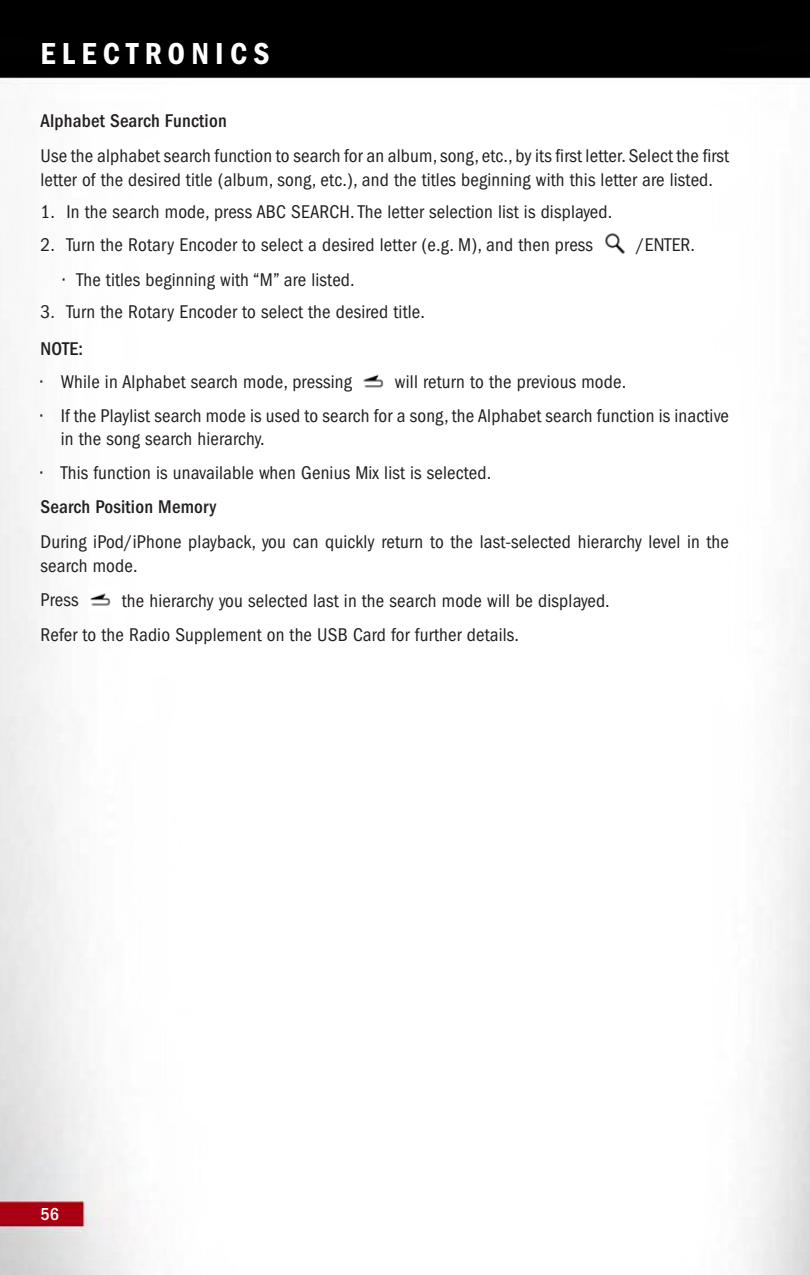
<style>
.page{position:relative;width:810px;height:1275px;background:#fff}
.page>*{position:absolute;margin:0;border:0;box-sizing:border-box;transform-origin:0 0}
.t1{font:31.5px "ITC Franklin Gothic Std Dm Cd";letter-spacing:.2em;color:#fff}
.t2{font:condensed 19.12px/23.6px "ITC Franklin Gothic Std";letter-spacing:.01em;color:#231f20}
.t3{font:500 condensed 19.12px "ITC Franklin Gothic Std";letter-spacing:.01em;color:#231f20}
.t4{font:500 condensed 18px "ITC Franklin Gothic Std";color:#fff}
</style>
<div class="page">
<img style="left:0;top:0;width:810px;height:1275px">
<img style="left:603px;top:232px;width:24px;height:23px">
<img style="left:362px;top:368px;width:24px;height:24px">
<img style="left:89px;top:587px;width:24px;height:24px">
<h1 class="t1" style="left:40px;top:43px;width:231px">ELECTRONICS</h1>
<p class="t3" style="left:40px;top:115px;width:188px">Alphabet Search Function</p>
<p class="t2" style="left:40px;top:146px;width:690px">Use the alphabet search function to search for an album, song, etc., by its first letter. Select the first letter of the desired title (album, song, etc.), and the titles beginning with this letter are listed.</p>
<p class="t2" style="left:40px;top:202px;width:573px">1. In the search mode, press ABC SEARCH. The letter selection list is displayed.</p>
<p class="t2" style="left:40px;top:234px;width:554px">2. Turn the Rotary Encoder to select a desired letter (e.g. M), and then press</p>
<p class="t2" style="left:636px;top:234px;width:61px">/ENTER.</p>
<p class="t2" style="left:63px;top:269px;width:293px">• The titles beginning with “M” are listed.</p>
<p class="t2" style="left:40px;top:302px;width:386px">3. Turn the Rotary Encoder to select the desired title.</p>
<p class="t3" style="left:40px;top:342px;width:44px">NOTE:</p>
<p class="t2" style="left:40px;top:371px;width:313px">• While in Alphabet search mode, pressing</p>
<p class="t2" style="left:395px;top:371px;width:233px">will return to the previous mode.</p>
<p class="t2" style="left:61px;top:406px;width:670px;line-height:22.9px;text-indent:-20px">• If the Playlist search mode is used to search for a song, the Alphabet search function is inactive in the song search hierarchy.</p>
<p class="t2" style="left:40px;top:462px;width:452px">• This function is unavailable when Genius Mix list is selected.</p>
<p class="t3" style="left:40px;top:501px;width:177px">Search Position Memory</p>
<p class="t2" style="left:40px;top:532px;width:690px">During iPod/iPhone playback, you can quickly return to the last-selected hierarchy level in the search mode.</p>
<p class="t2" style="left:40px;top:590px;width:40px">Press</p>
<p class="t2" style="left:41px;top:584px;width:571px;line-height:34.9px;text-indent:81px">the hierarchy you selected last in the search mode will be displayed.<br>Refer to the Radio Supplement on the USB Card for further details.</p>
<p class="t4" style="left:40px;top:1208px;width:20px">56</p>
</div>
